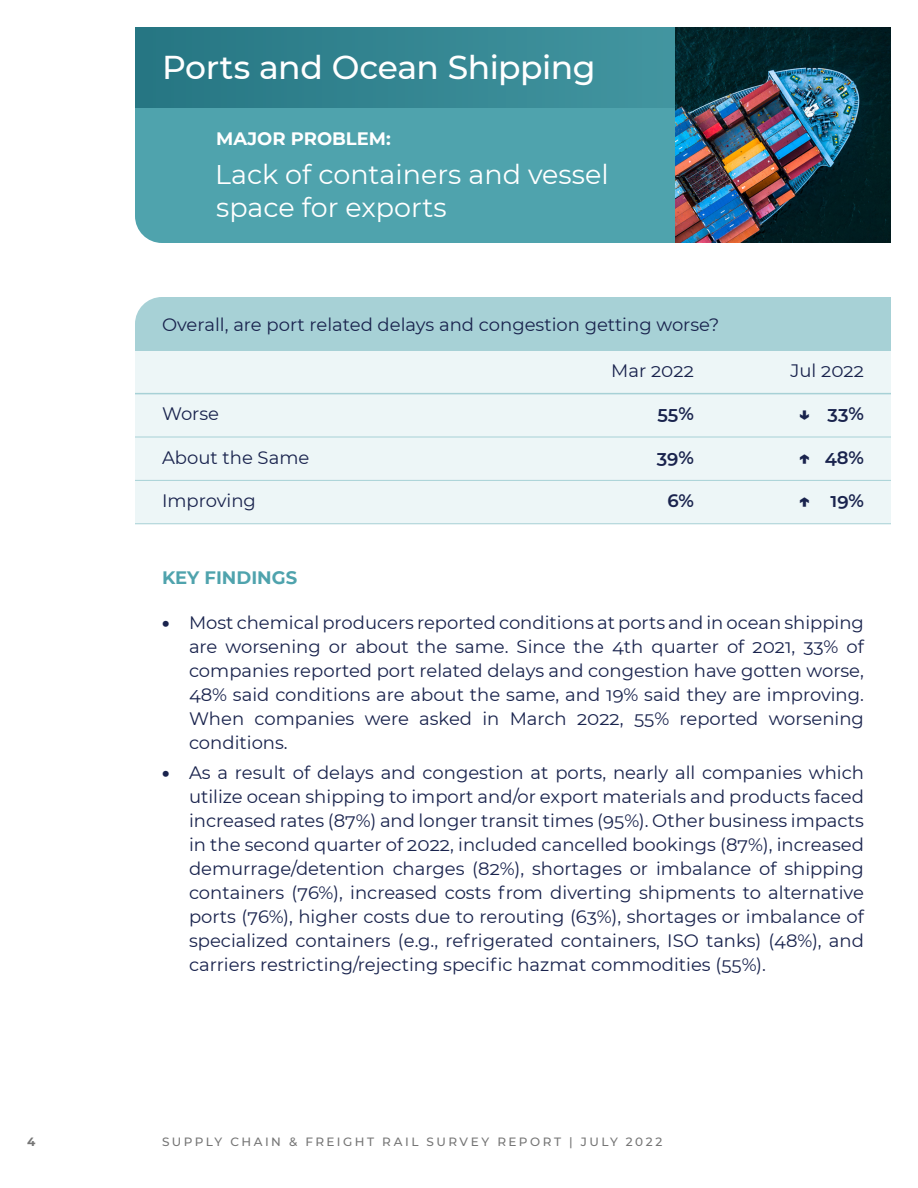
<style>
.page{position:relative;width:918px;height:1188px;background:#fff}
.page>*{position:absolute;margin:0;border:0;box-sizing:border-box;transform-origin:0 0}
.t1{font:500 33px "Montserrat";letter-spacing:-.015em;color:#fff}
.t2{font:27px/33px "Montserrat";color:#fff}
.t3{font:18px/24px "Montserrat";color:#19234d;text-align:justify}
.t4{font:600 18px "Montserrat";color:#19234d}
.t5{font:700 18px "Montserrat";color:#fff}
.t6{font:700 18px "Montserrat";color:#4fa3ad}
.t7{font:900 18px "Montserrat";color:#19234d}
.t8{font:500 12px "Montserrat";letter-spacing:.205em;color:#757575}
.t9{font:700 12px "Montserrat";color:#757575}
.s1{font-weight:900}
</style>
<div class="page">
<div style="left:135px;top:108px;width:540px;height:135px;background:#4fa3ad"></div>
<svg style="left:135px;top:27px;width:540px;height:81px;background:#338591"></svg>
<img style="left:675px;top:27px;width:216px;height:216px">
<div style="left:135px;top:297px;width:756px;height:54px;background:#a7d1d6"></div>
<div style="left:135px;top:351px;width:756px;height:172px;background:#edf6f7"></div>
<hr style="left:135px;top:393px;width:756px;height:1px;background:#a7d1d6">
<hr style="left:135px;top:437px;width:756px;height:1px;background:#a7d1d6">
<hr style="left:135px;top:480px;width:756px;height:1px;background:#a7d1d6">
<hr style="left:135px;top:523px;width:756px;height:1px;background:#a7d1d6">
<p class="t1" style="left:162px;top:44px;width:435px">Ports and Ocean Shipping</p>
<p class="t5" style="left:216px;top:126px;width:176px">MAJOR PROBLEM:</p>
<p class="t2" style="left:215px;top:157px;width:395px">Lack of containers and vessel space for exports</p>
<p class="t3" style="left:162px;top:312px;width:559px">Overall, are port related delays and congestion getting worse?</p>
<p class="t3" style="left:162px;top:401px;width:59px">Worse</p>
<p class="t3" style="left:162px;top:445px;width:149px">About the Same</p>
<p class="t3" style="left:162px;top:488px;width:95px">Improving</p>
<p class="t3" style="left:611px;top:358px;width:84px">Mar 2022</p>
<p class="t4" style="left:657px;top:401px;width:38px">55%</p>
<p class="t4" style="left:657px;top:445px;width:39px">39%</p>
<p class="t4" style="left:667px;top:488px;width:28px">6%</p>
<p class="t3" style="left:790px;top:358px;width:75px">Jul 2022</p>
<p class="t7" style="left:799px;top:401px;width:12px">↓</p>
<p class="t4" style="left:828px;top:401px;width:38px">33%</p>
<p class="t7" style="left:799px;top:444px;width:12px">↑</p>
<p class="t7" style="left:799px;top:487px;width:12px">↑</p>
<p class="t4" style="left:825px;top:445px;width:41px">48%</p>
<p class="t4" style="left:831px;top:488px;width:35px">19%</p>
<p class="t6" style="left:162px;top:565px;width:137px">KEY FINDINGS</p>
<p class="t3" style="left:189px;top:610px;width:677px;text-indent:-27px"><span class="s1">•</span> Most chemical producers reported conditions at ports and in ocean shipping are worsening or about the same. Since the 4th quarter of 2021, 33% of companies reported port related delays and congestion have gotten worse, 48% said conditions are about the same, and 19% said they are improving.<br>When companies were asked in March 2022, 55% reported worsening conditions.</p>
<p class="t3" style="left:189px;top:760px;width:677px;text-indent:-27px"><span class="s1">•</span> As a result of delays and congestion at ports, nearly all companies which utilize ocean shipping to import and/or export materials and products faced increased rates (87%) and longer transit times (95%). Other business impacts in the second quarter of 2022, included cancelled bookings (87%), increased demurrage/detention charges (82%), shortages or imbalance of shipping containers (76%), increased costs from diverting shipments to alternative ports (76%), higher costs due to rerouting (63%), shortages or imbalance of specialized containers (e.g., refrigerated containers, ISO tanks) (48%), and carriers restricting/rejecting specific hazmat commodities (55%).</p>
<p class="t9" style="left:27px;top:1133px;width:10px">4</p>
<p class="t8" style="left:162px;top:1133px;width:502px">SUPPLY CHAIN &amp; FREIGHT RAIL SURVEY REPORT | JULY 2022</p>
</div>
